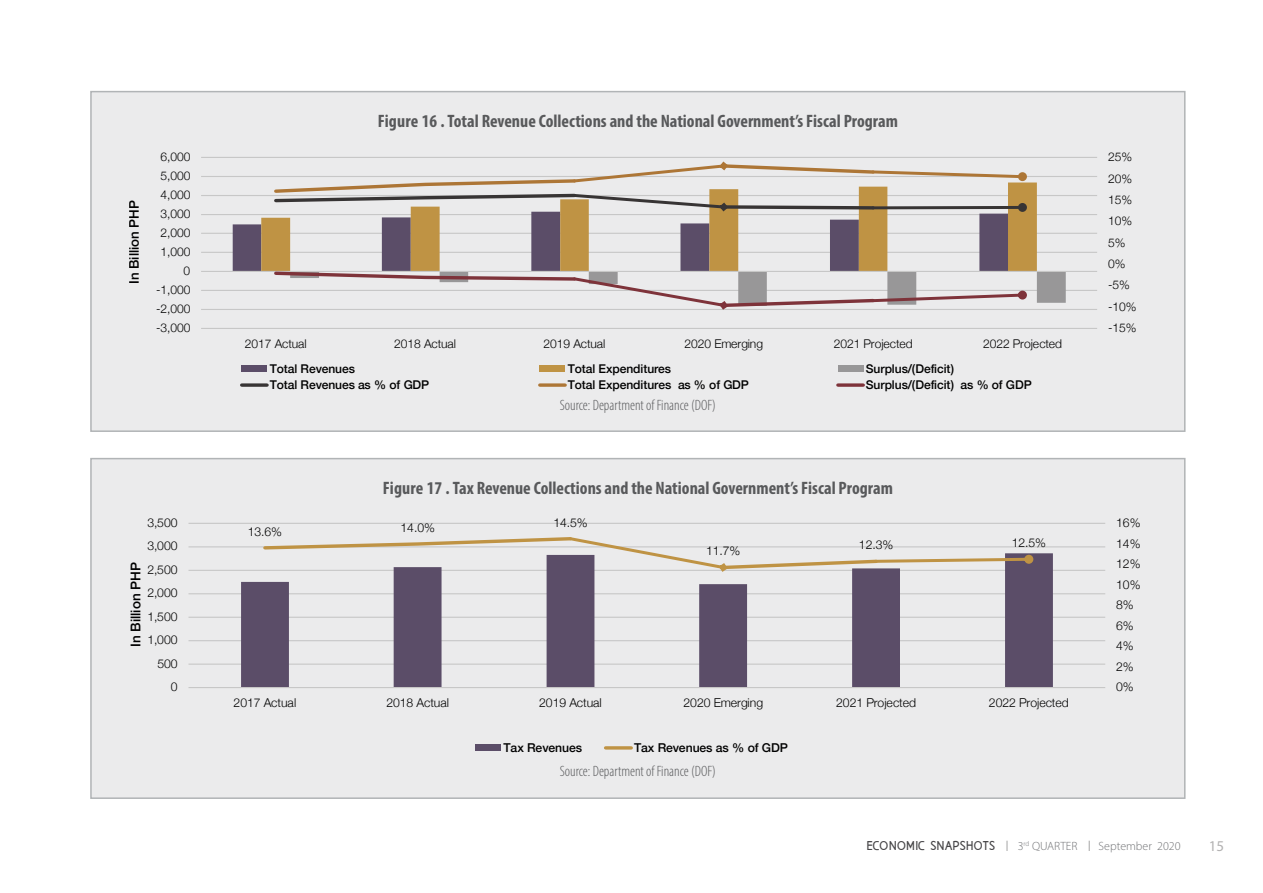
<style>
.page{position:relative;width:1263px;height:893px;background:#fff}
.page>*{position:absolute;margin:0;border:0;box-sizing:border-box;transform-origin:0 0}
.t1{font:700 condensed 18px "Myriad Pro";color:#58595b}
.t2{font:300 condensed 15px "Myriad Pro";color:#58595b}
.t3{font:15px "Myriad Pro";color:#b2b1b1}
.t4{font:500 13.5px "Helvetica Neue";color:#010101}
.t5{font:500 13.35px "Helvetica Neue";color:#010101}
.t6{font:300 12.15px "Helvetica Neue";letter-spacing:-.005em;color:#010101}
.t7{font:500 12.15px "Helvetica Neue";letter-spacing:-.005em;color:#010101}
.t8{font:300 12px "Helvetica Neue";letter-spacing:-.005em;color:#010101}
.t9{font:500 12px "Helvetica Neue";letter-spacing:-.005em;color:#010101}
.t10{font:300 12px "Myriad Pro";color:#717275}
.t11{font:700 11.25px "Aaargh Cyrillic";color:#464547}
</style>
<div class="page">
<div style="left:90px;top:91px;width:1095px;height:341px;background:#ebebec;border:2px solid #b1b4b6"></div>
<hr style="left:201px;top:328px;width:896px;height:1px;background:#d9d9d8">
<hr style="left:201px;top:309px;width:896px;height:1px;background:#d9d9d8">
<hr style="left:201px;top:290px;width:896px;height:1px;background:#d9d9d8">
<hr style="left:201px;top:252px;width:896px;height:1px;background:#d9d9d8">
<hr style="left:201px;top:233px;width:896px;height:1px;background:#d9d9d8">
<hr style="left:201px;top:214px;width:896px;height:1px;background:#d9d9d8">
<hr style="left:201px;top:195px;width:896px;height:1px;background:#d9d9d8">
<hr style="left:201px;top:176px;width:896px;height:1px;background:#d9d9d8">
<hr style="left:201px;top:157px;width:896px;height:1px;background:#d9d9d8">
<svg style="left:233px;top:214px;width:28px;height:57px;fill:#5b4d68"></svg>
<svg style="left:261px;top:183px;width:776px;height:88px"></svg>
<hr style="left:201px;top:271px;width:896px;height:1px;background:#d9d9d8">
<svg style="left:272px;top:162px;width:755px;height:50px"></svg>
<svg style="left:272px;top:270px;width:794px;height:40px"></svg>
<div style="left:242px;top:366px;width:25px;height:6px;background:#5b4d68"></div>
<div style="left:540px;top:366px;width:25px;height:6px;background:#bf9344"></div>
<div style="left:838px;top:366px;width:25px;height:6px;background:#989798"></div>
<svg style="left:242px;top:383px;width:25px;height:4px"></svg>
<svg style="left:540px;top:383px;width:25px;height:4px"></svg>
<svg style="left:838px;top:383px;width:25px;height:4px"></svg>
<div style="left:90px;top:458px;width:1095px;height:341px;background:#ebebec;border:2px solid #b1b4b6"></div>
<hr style="left:188px;top:664px;width:917px;height:1px;background:#d9d9d8">
<hr style="left:188px;top:640px;width:917px;height:1px;background:#d9d9d8">
<hr style="left:188px;top:617px;width:917px;height:1px;background:#d9d9d8">
<hr style="left:188px;top:593px;width:917px;height:1px;background:#d9d9d8">
<hr style="left:188px;top:570px;width:917px;height:1px;background:#d9d9d8">
<hr style="left:188px;top:546px;width:917px;height:1px;background:#d9d9d8">
<hr style="left:188px;top:523px;width:917px;height:1px;background:#d9d9d8">
<svg style="left:241px;top:553px;width:812px;height:134px"></svg>
<hr style="left:188px;top:687px;width:917px;height:1px;background:#d9d9d8">
<svg style="left:261px;top:537px;width:772px;height:35px"></svg>
<div style="left:475px;top:745px;width:26px;height:6px;background:#5b4d68"></div>
<svg style="left:606px;top:746px;width:25px;height:4px"></svg>
<p class="t8" style="left:160px;top:147px;width:31px">6,000</p>
<p class="t5" style="left:123px;top:284px;width:85px;rotate:-90deg">In Billion PHP</p>
<p class="t8" style="left:160px;top:166px;width:31px">5,000</p>
<p class="t8" style="left:160px;top:185px;width:31px">4,000</p>
<p class="t8" style="left:160px;top:204px;width:31px">3,000</p>
<p class="t8" style="left:160px;top:223px;width:31px">2,000</p>
<p class="t8" style="left:160px;top:242px;width:31px">1,000</p>
<p class="t8" style="left:184px;top:261px;width:8px">0</p>
<p class="t8" style="left:156px;top:280px;width:36px">-1,000</p>
<p class="t8" style="left:156px;top:299px;width:36px">-2,000</p>
<p class="t8" style="left:156px;top:318px;width:36px">-3,000</p>
<p class="t6" style="left:147px;top:513px;width:32px">3,500</p>
<p class="t6" style="left:147px;top:536px;width:32px">3,000</p>
<p class="t4" style="left:125px;top:647px;width:86px;rotate:-90deg">In Billion PHP</p>
<p class="t6" style="left:147px;top:560px;width:32px">2,500</p>
<p class="t6" style="left:147px;top:583px;width:32px">2,000</p>
<p class="t6" style="left:147px;top:607px;width:32px">1,500</p>
<p class="t6" style="left:147px;top:630px;width:32px">1,000</p>
<p class="t6" style="left:157px;top:654px;width:22px">500</p>
<p class="t6" style="left:171px;top:677px;width:8px">0</p>
<h1 class="t1" style="left:378px;top:109px;width:522px">Figure 16 . Total Revenue Collections and the National Government’s Fiscal Program</h1>
<p class="t8" style="left:245px;top:334px;width:63px">2017 Actual</p>
<p class="t8" style="left:394px;top:334px;width:63px">2018 Actual</p>
<p class="t8" style="left:544px;top:334px;width:63px">2019 Actual</p>
<p class="t8" style="left:684px;top:334px;width:80px">2020 Emerging</p>
<p class="t8" style="left:834px;top:334px;width:80px">2021 Projected</p>
<p class="t8" style="left:983px;top:334px;width:80px">2022 Projected</p>
<p class="t9" style="left:270px;top:359px;width:87px">Total Revenues</p>
<p class="t9" style="left:568px;top:359px;width:105px">Total Expenditures</p>
<p class="t9" style="left:866px;top:359px;width:90px">Surplus/(Deficit)</p>
<p class="t9" style="left:270px;top:375px;width:161px">Total Revenues as % of GDP</p>
<p class="t9" style="left:568px;top:375px;width:183px">Total Expenditures as % of GDP</p>
<p class="t9" style="left:866px;top:375px;width:167px">Surplus/(Deficit) as % of GDP</p>
<p class="t2" style="left:560px;top:396px;width:158px">Source: Department of Finance (DOF)</p>
<h1 class="t1" style="left:383px;top:477px;width:512px">Figure 17 . Tax Revenue Collections and the National Government’s Fiscal Program</h1>
<p class="t6" style="left:248px;top:522px;width:36px">13.6%</p>
<p class="t6" style="left:401px;top:518px;width:36px">14.0%</p>
<p class="t6" style="left:553px;top:513px;width:36px">14.5%</p>
<p class="t6" style="left:706px;top:541px;width:36px">11.7%</p>
<p class="t6" style="left:859px;top:535px;width:36px">12.3%</p>
<p class="t6" style="left:1012px;top:533px;width:36px">12.5%</p>
<p class="t6" style="left:234px;top:693px;width:64px">2017 Actual</p>
<p class="t6" style="left:386px;top:693px;width:64px">2018 Actual</p>
<p class="t6" style="left:539px;top:693px;width:64px">2019 Actual</p>
<p class="t6" style="left:683px;top:693px;width:81px">2020 Emerging</p>
<p class="t6" style="left:836px;top:693px;width:81px">2021 Projected</p>
<p class="t6" style="left:989px;top:693px;width:81px">2022 Projected</p>
<p class="t7" style="left:503px;top:738px;width:80px">Tax Revenues</p>
<p class="t7" style="left:634px;top:738px;width:155px">Tax Revenues as % of GDP</p>
<p class="t2" style="left:560px;top:762px;width:158px">Source: Department of Finance (DOF)</p>
<p class="t8" style="left:1108px;top:147px;width:26px">25%</p>
<p class="t8" style="left:1108px;top:169px;width:26px">20%</p>
<p class="t8" style="left:1108px;top:190px;width:26px">15%</p>
<p class="t8" style="left:1108px;top:211px;width:26px">10%</p>
<p class="t8" style="left:1108px;top:233px;width:19px">5%</p>
<p class="t8" style="left:1108px;top:254px;width:19px">0%</p>
<p class="t8" style="left:1108px;top:275px;width:23px">-5%</p>
<p class="t8" style="left:1108px;top:297px;width:30px">-10%</p>
<p class="t8" style="left:1108px;top:318px;width:30px">-15%</p>
<p class="t6" style="left:1116px;top:513px;width:26px">16%</p>
<p class="t6" style="left:1116px;top:533px;width:26px">14%</p>
<p class="t6" style="left:1116px;top:554px;width:26px">12%</p>
<p class="t6" style="left:1116px;top:575px;width:26px">10%</p>
<p class="t6" style="left:1116px;top:595px;width:19px">8%</p>
<p class="t6" style="left:1116px;top:616px;width:19px">6%</p>
<p class="t6" style="left:1116px;top:636px;width:19px">4%</p>
<p class="t6" style="left:1116px;top:656px;width:19px">2%</p>
<p class="t6" style="left:1116px;top:677px;width:19px">0%</p>
<p class="t11" style="left:867px;top:839px;width:130px">ECONOMIC SNAPSHOTS</p>
<p class="t10" style="left:1018px;top:839px;width:61px">3<sup>rd</sup> QUARTER</p>
<p class="t3" style="left:1209px;top:837px;width:17px">15</p>
<p class="t10" style="left:1098px;top:839px;width:84px">September 2020</p>
</div>
